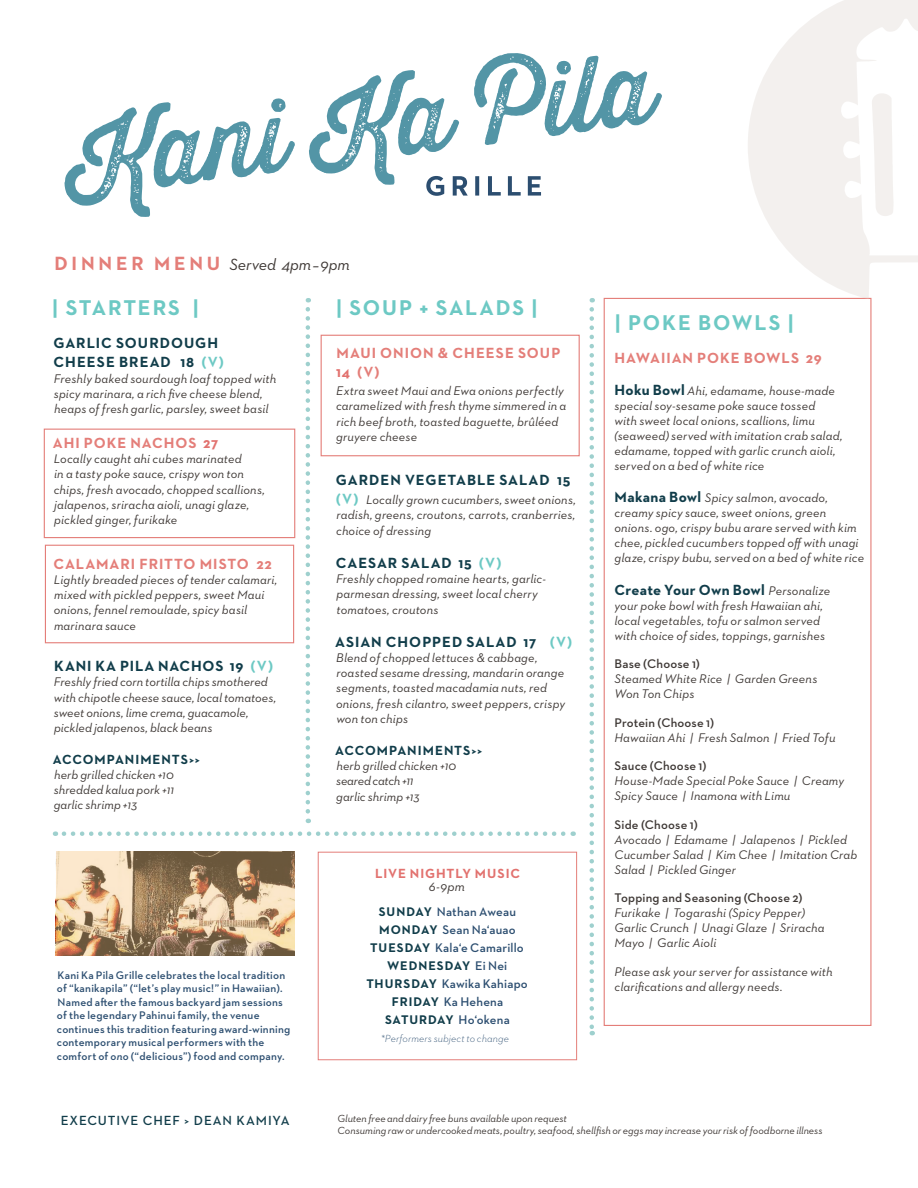
<style>
.page{position:relative;width:918px;height:1188px;background:#fff}
.page>*{position:absolute;margin:0;border:0;box-sizing:border-box;transform-origin:0 0}
.t1{font:700 21.75px "Neutraface 2 Text";letter-spacing:.08em;color:#6dc9c4}
.t2{font:italic 16.5px "Neutraface 2 Text";letter-spacing:-.005em;color:#3e3835}
.t3{font:700 15px/19.5px "Neutraface 2 Text";letter-spacing:.06em;color:#113d4a}
.t4{font:700 15px/18.8px "Neutraface 2 Text";letter-spacing:.06em;color:#e47e79}
.t5{font:700 15px "Neutraface 2 Text";letter-spacing:.02em;color:#113d4a}
.t6{font:700 13.5px "Neutraface 2 Text";letter-spacing:.065em;color:#113d4a}
.t7{font:600 13.5px "Neutraface 2 Text";letter-spacing:.06em;color:#113d4a}
.t8{font:700 13.5px "Neutraface 2 Text";letter-spacing:.07em;color:#e2726f}
.t9{font:italic 13.5px "Neutraface 2 Text";color:#3e3835}
.t10{font:italic 12.75px/15.3px "Neutraface 2 Text";letter-spacing:.01em;color:#3e3835}
.t11{font:600 12.75px "Neutraface 2 Text";letter-spacing:.015em;color:#2c4e70}
.t12{font:700 12.75px "Neutraface 2 Text";letter-spacing:.07em;color:#113d4a}
.t13{font:600 11.25px/13.5px "Neutraface 2 Text";letter-spacing:.02em;color:#2c4e70}
.t14{font:italic 10.5px/12px "Neutraface 2 Text";color:#3e3835}
.t15{font:italic 300 10.5px "Neutraface 2 Text";letter-spacing:.01em;color:#2c4e70}
.s1{font-weight:700;font-style:normal;font-size:19.5px;color:#e47e79}
.s2{color:#e2726f}
.s3{font-weight:700;font-style:normal;font-size:15px;color:#6dc9c4}
.s4{color:#6dc9c4}
.s5{font-style:italic}
.s6{font-weight:700;color:#113d4a}
.s7{font-weight:600;color:#2c4e70}
.s8{font-weight:700;font-style:normal;font-size:15px;color:#113d4a}
.s9{font-weight:400;font-style:italic;font-size:12.75px;color:#3e3835}
.s10{font-weight:600;font-style:normal}
</style>
<div class="page">
<div style="left:44px;top:429px;width:251px;height:109px;border:1px solid #e47e79"></div>
<div style="left:45px;top:545px;width:249px;height:98px;border:1px solid #e47e79"></div>
<div style="left:321px;top:335px;width:259px;height:121px;border:1px solid #e47e79"></div>
<svg style="left:64px;top:53px;width:598px;height:164px"></svg>
<svg style="left:306px;top:309px;width:4px;height:514px"></svg>
<svg style="left:590px;top:309px;width:4px;height:726px"></svg>
<svg style="left:748px;top:0;width:170px;height:299px;fill:#f3f0ee"></svg>
<svg style="left:64px;top:831px;width:510px;height:5px"></svg>
<div style="left:318px;top:852px;width:259px;height:208px;border:1px solid #e47e79"></div>
<svg style="left:56px;top:852px;width:238px;height:104px;background:#b69b7a"></svg>
<p class="t2" style="left:55px;top:254px;width:297px"><span class="s1">DINNER MENU</span> Served 4pm–9pm</p>
<p class="t1" style="left:52px;top:294px;width:148px">| STARTERS |</p>
<p class="t1" style="left:336px;top:294px;width:203px">| SOUP + SALADS |</p>
<p class="t4" style="left:336px;top:344px;width:226px">MAUI ONION &amp; CHEESE SOUP<br><span class="s2">14</span> (V)</p>
<p class="t10" style="left:336px;top:383px;width:232px">Extra sweet Maui and Ewa onions perfectly caramelized with fresh thyme simmered in a rich beef broth, toasted baguette, brûléed gruyere cheese</p>
<p class="t3" style="left:336px;top:470px;width:236px">GARDEN VEGETABLE SALAD 15</p>
<p class="t10" style="left:336px;top:492px;width:242px;text-align:justify"><span class="s3">(V)</span> Locally grown cucumbers, sweet onions, radish, greens, croutons, carrots, cranberries, choice of dressing</p>
<p class="t3" style="left:336px;top:553px;width:167px">CAESAR SALAD 15 <span class="s4">(V)</span></p>
<p class="t10" style="left:336px;top:571px;width:211px">Freshly chopped romaine hearts, garlic&shy;parmesan dressing, sweet local cherry tomatoes, croutons</p>
<p class="t3" style="left:335px;top:632px;width:239px">ASIAN CHOPPED SALAD 17 <span class="s4">(V)</span></p>
<p class="t10" style="left:336px;top:650px;width:231px">Blend of chopped lettuces &amp; cabbage, roasted sesame dressing, mandarin orange segments, toasted macadamia nuts, red onions, fresh cilantro, sweet peppers, crispy won ton chips</p>
<p class="t6" style="left:335px;top:741px;width:149px">ACCOMPANIMENTS&gt;&gt;</p>
<p class="t10" style="left:336px;top:757px;width:121px">herb grilled chicken +10 seared catch +11</p>
<p class="t10" style="left:336px;top:789px;width:85px">garlic shrimp +13</p>
<p class="t3" style="left:54px;top:333px;width:172px">GARLIC SOURDOUGH<br>CHEESE BREAD 18 <span class="s4">(V)</span></p>
<p class="t10" style="left:54px;top:371px;width:224px">Freshly baked sourdough loaf topped with spicy marinara, a rich five cheese blend, heaps of fresh garlic, parsley, sweet basil</p>
<p class="t4" style="left:53px;top:433px;width:167px">AHI POKE NACHOS <span class="s2">27</span></p>
<p class="t10" style="left:54px;top:451px;width:213px">Locally caught ahi cubes marinated<br>in a tasty poke sauce, crispy won ton chips, fresh avocado, chopped scallions, jalapenos, sriracha aioli, unagi glaze, pickled ginger, furikake</p>
<p class="t4" style="left:54px;top:554px;width:220px">CALAMARI FRITTO MISTO 22</p>
<p class="t10" style="left:54px;top:572px;width:225px">Lightly breaded pieces of tender calamari, mixed with pickled peppers, sweet Maui onions, fennel remoulade, spicy basil marinara sauce</p>
<p class="t3" style="left:54px;top:656px;width:221px">KANI KA PILA NACHOS 19 <span class="s4">(V)</span></p>
<p class="t10" style="left:54px;top:674px;width:224px">Freshly fried corn tortilla chips smothered with chipotle cheese sauce, local tomatoes, sweet onions, lime crema, guacamole, pickled jalapenos, black beans</p>
<p class="t6" style="left:53px;top:750px;width:149px">ACCOMPANIMENTS&gt;&gt;</p>
<p class="t10" style="left:54px;top:767px;width:122px;text-align:justify">herb grilled chicken +10 shredded kalua pork +11 garlic shrimp +13</p>
<p class="t13" style="left:57px;top:968px;width:235px">Kani Ka Pila Grille celebrates the local tradition of “kanikapila” (“let’s play music!” in Hawaiian).<br>Named after the famous backyard jam sessions of the legendary Pahinui family, the venue continues this tradition featuring award-winning contemporary musical performers with the comfort of <span class="s5">ono</span> (“delicious”) food and company.</p>
<p class="t8" style="left:375px;top:865px;width:146px">LIVE NIGHTLY MUSIC</p>
<p class="t9" style="left:429px;top:878px;width:38px">6-9pm</p>
<p class="t11" style="left:379px;top:904px;width:139px"><span class="s6">SUNDAY</span> Nathan Aweau</p>
<p class="t11" style="left:379px;top:922px;width:138px"><span class="s6">MONDAY</span> Sean Na‘auao</p>
<p class="t11" style="left:370px;top:940px;width:155px"><span class="s6">TUESDAY</span> Kala‘e Camarillo</p>
<p class="t12" style="left:387px;top:958px;width:122px">WEDNESDAY <span class="s7">Ei Nei</span></p>
<p class="t11" style="left:366px;top:976px;width:163px"><span class="s6">THURSDAY</span> Kawika Kahiapo</p>
<p class="t11" style="left:392px;top:994px;width:113px"><span class="s6">FRIDAY</span> Ka Hehena</p>
<p class="t12" style="left:385px;top:1012px;width:126px">SATURDAY <span class="s7">Ho‘okena</span></p>
<p class="t15" style="left:381px;top:1032px;width:130px">*Performers subject to change</p>
<p class="t1" style="left:615px;top:309px;width:181px">| POKE BOWLS |</p>
<p class="t4" style="left:614px;top:348px;width:209px">HAWAIIAN POKE BOWLS 29</p>
<p class="t10" style="left:614px;top:383px;width:230px"><span class="s8">Hoku Bowl</span> Ahi, edamame, house-made special soy-sesame poke sauce tossed<br>with sweet local onions, scallions, limu (seaweed) served with imitation crab salad, edamame, topped with garlic crunch aioli, served on a bed of white rice</p>
<p class="t10" style="left:614px;top:490px;width:251px"><span class="s8">Makana Bowl</span> Spicy salmon, avocado, creamy spicy sauce, sweet onions, green onions. ogo, crispy bubu arare served with kim chee, pickled cucumbers topped off with unagi glaze, crispy bubu, served on a bed of white rice</p>
<p class="t5" style="left:614px;top:580px;width:217px">Create Your Own Bowl <span class="s9">Personalize</span></p>
<p class="t10" style="left:614px;top:598px;width:212px">your poke bowl with fresh Hawaiian ahi, local vegetables, tofu or salmon served with choice of sides, toppings, garnishes</p>
<p class="t10" style="left:614px;top:656px;width:204px"><span class="s10">Base (Choose 1)<br></span>Steamed White Rice | Garden Greens<br>Won Ton Chips</p>
<p class="t10" style="left:614px;top:715px;width:222px"><span class="s10">Protein (Choose 1)<br></span>Hawaiian Ahi | Fresh Salmon | Fried Tofu</p>
<p class="t10" style="left:614px;top:758px;width:231px"><span class="s10">Sauce (Choose 1)<br></span>House-Made Special Poke Sauce | Creamy<br>Spicy Sauce | Inamona with Limu</p>
<p class="t10" style="left:614px;top:817px;width:244px"><span class="s10">Side (Choose 1)<br></span>Avocado | Edamame | Jalapenos | Pickled<br>Cucumber Salad | Kim Chee | Imitation Crab<br>Salad | Pickled Ginger</p>
<p class="t10" style="left:614px;top:890px;width:212px"><span class="s10">Topping and Seasoning (Choose 2)<br></span>Furikake | Togarashi (Spicy Pepper)<br>Garlic Crunch | Unagi Glaze | Sriracha<br>Mayo | Garlic Aioli</p>
<p class="t10" style="left:614px;top:964px;width:220px">Please ask your server for assistance with clarifications and allergy needs.</p>
<p class="t7" style="left:61px;top:1112px;width:230px">EXECUTIVE CHEF &gt; DEAN KAMIYA</p>
<p class="t14" style="left:338px;top:1113px;width:487px">Gluten free and dairy free buns available upon request<br>Consuming raw or undercooked meats, poultry, seafood, shellfish or eggs may increase your risk of foodborne illness</p>
</div>
